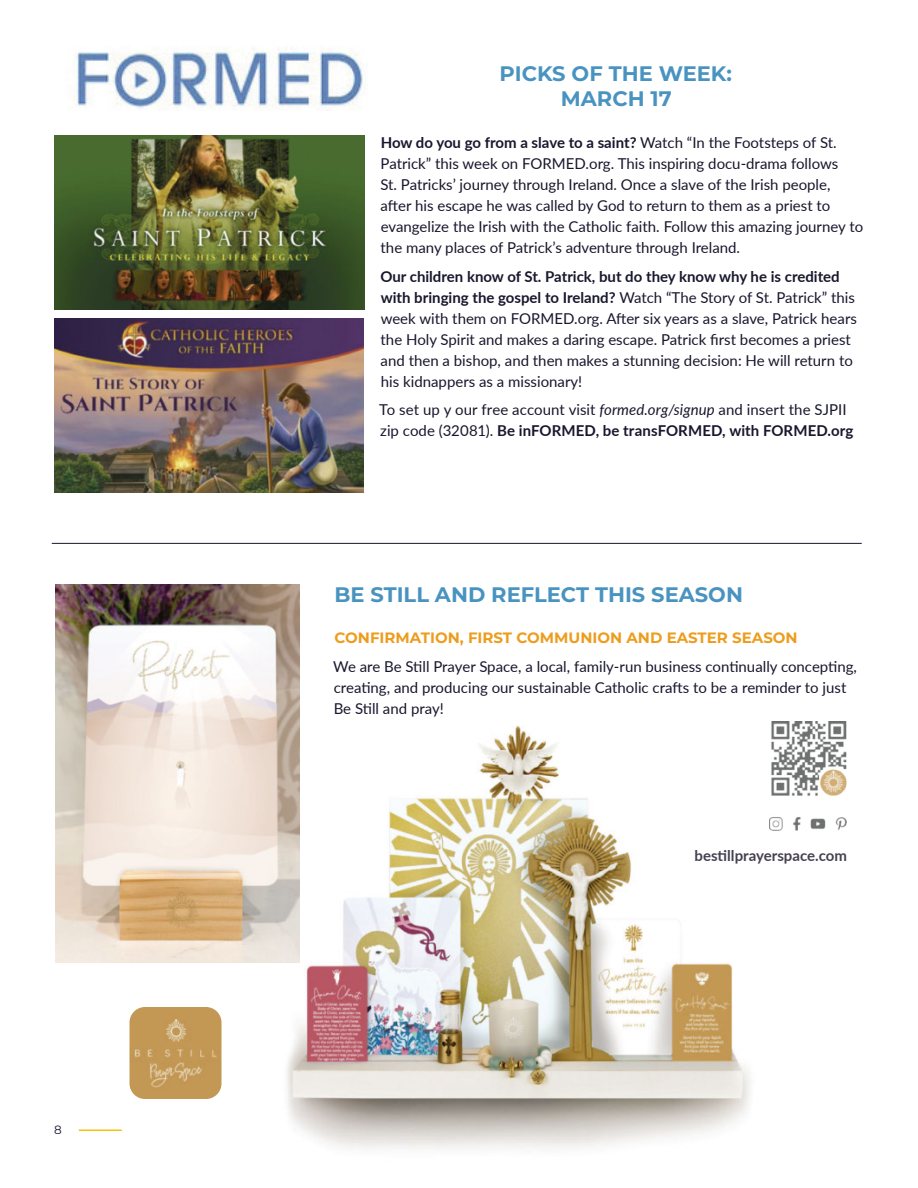
<style>
.page{position:relative;width:918px;height:1188px;background:#fff}
.page>*{position:absolute;margin:0;border:0;box-sizing:border-box;transform-origin:0 0}
.t1{font:700 21px/25.2px "Montserrat";color:#4993c0;text-align:center}
.t2{font:15px/21px "Lato";color:#18172d}
.t3{font:700 15px "Hyqbrx Lato";color:#18172d}
.t4{font:700 15px "Swkrhy Lato";color:#18172d}
.t5{font:700 15px "Montserrat";color:#ed9d1d}
.t6{font:700 15px "Swkrhy Lato";color:#464152}
.t7{font:12px "Montserrat";color:#18172d}
.s1{font-family:"Lato";font-weight:400}
.s2{font-style:italic}
</style>
<div class="page">
<hr style="left:79px;top:1129px;width:43px;height:2px;background:#f6c307">
<img style="left:286px;top:708px;width:490px;height:442px">
<div style="left:580px;top:702px;width:211px;height:66px;background:#fff"></div>
<img style="left:56px;top:585px;width:243px;height:378px">
<img style="left:129px;top:1007px;width:93px;height:92px">
<img style="left:770px;top:721px;width:77px;height:109px">
<hr style="left:52px;top:543px;width:810px;height:1px;background:#18172d">
<img style="left:72px;top:49px;width:291px;height:60px">
<img style="left:55px;top:136px;width:309px;height:173px">
<img style="left:54px;top:318px;width:310px;height:175px">
<p class="t7" style="left:54px;top:1121px;width:9px">8</p>
<h1 class="t1" style="left:500px;top:60px;width:234px">PICKS OF THE WEEK:<br>MARCH 17</h1>
<p class="t3" style="left:381px;top:131px;width:457px">How do you go from a slave to a saint? <span class="s1">Watch “In the Footsteps of St.</span></p>
<p class="t2" style="left:380px;top:152px;width:484px">Patrick” this week on FORMED.org. This inspiring docu-drama follows<br>St. Patricks’ journey through Ireland. Once a slave of the Irish people, after his escape he was called by God to return to them as a priest to evangelize the Irish with the Catholic faith. Follow this amazing journey to the many places of Patrick’s adventure through Ireland.</p>
<p class="t4" style="left:380px;top:265px;width:461px">Our children know of St. Patrick, but do they know why he is credited</p>
<p class="t3" style="left:381px;top:286px;width:476px">with bringing the gospel to Ireland? <span class="s1">Watch “The Story of St. Patrick” this</span></p>
<p class="t2" style="left:381px;top:307px;width:478px">week with them on FORMED.org. After six years as a slave, Patrick hears the Holy Spirit and makes a daring escape. Patrick first becomes a priest and then a bishop, and then makes a stunning decision: He will return to his kidnappers as a missionary!</p>
<p class="t2" style="left:379px;top:399px;width:469px">To set up y our free account visit <span class="s2">formed.org/signup</span> and insert the SJPII</p>
<p class="t3" style="left:380px;top:420px;width:475px"><span class="s1">zip code (32081).</span> Be inFORMED, be transFORMED, with FORMED.org</p>
<h1 class="t1" style="left:334px;top:581px;width:410px">BE STILL AND REFLECT THIS SEASON</h1>
<p class="t5" style="left:334px;top:627px;width:465px">CONFIRMATION, FIRST COMMUNION AND EASTER SEASON</p>
<p class="t2" style="left:333px;top:655px;width:525px">We are Be Still Prayer Space, a local, family-run business continually concepting, creating, and producing our sustainable Catholic crafts to be a reminder to just<br>Be Still and pray!</p>
<p class="t6" style="left:694px;top:845px;width:154px">bestillprayerspace.com</p>
</div>
